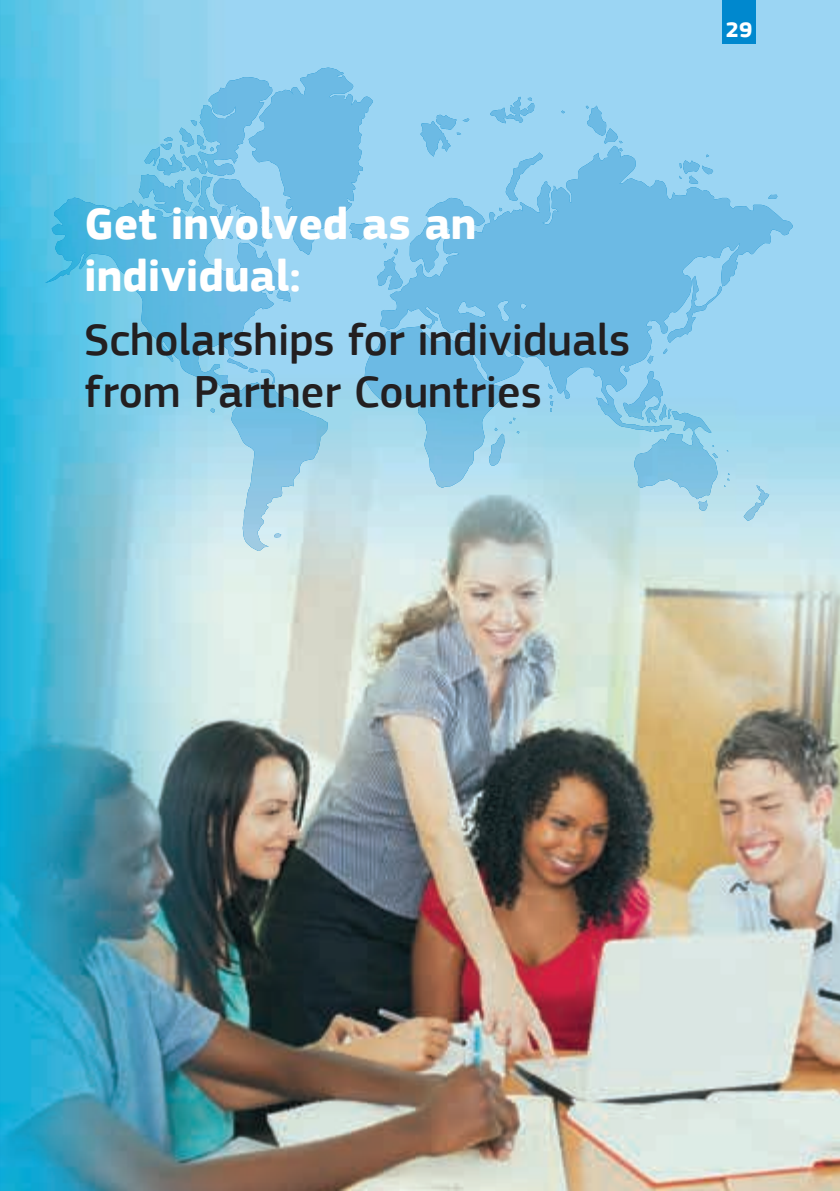
<style>
.page{position:relative;width:840px;height:1191px;background:#fff}
.page>*{position:absolute;margin:0;border:0;box-sizing:border-box;transform-origin:0 0}
.t1{font:500 46px/52px "EC Square Sans Pro";color:#231f20}
.t2{font:700 46px/52px "EC Square Sans Pro";color:#fff}
.t3{font:700 22px "EC Square Sans Pro";color:#fff}
</style>
<div class="page">
<img style="left:0;top:0;width:839px;height:1191px">
<img style="left:248px;top:68px;width:105px;height:187px">
<img style="left:45px;top:198px;width:68px;height:85px">
<img style="left:656px;top:154px;width:136px;height:179px">
<img style="left:656px;top:348px;width:61px;height:151px">
<img style="left:213px;top:412px;width:104px;height:139px">
<img style="left:316px;top:412px;width:203px;height:71px">
<img style="left:603px;top:412px;width:54px;height:75px">
<img style="left:724px;top:450px;width:44px;height:71px">
<img style="left:436px;top:481px;width:22px;height:6px">
<div style="left:721px;top:4px;width:34px;height:40px;background:#0088ce"></div>
<div style="left:721px;top:0;width:34px;height:10px;background:#0088ce"></div>
<p class="t2" style="left:84px;top:200px;width:393px">Get involved as an individual:</p>
<p class="t1" style="left:84px;top:315px;width:547px">Scholarships for individuals from Partner Countries</p>
<p class="t3" style="left:725px;top:17px;width:28px">29</p>
</div>
